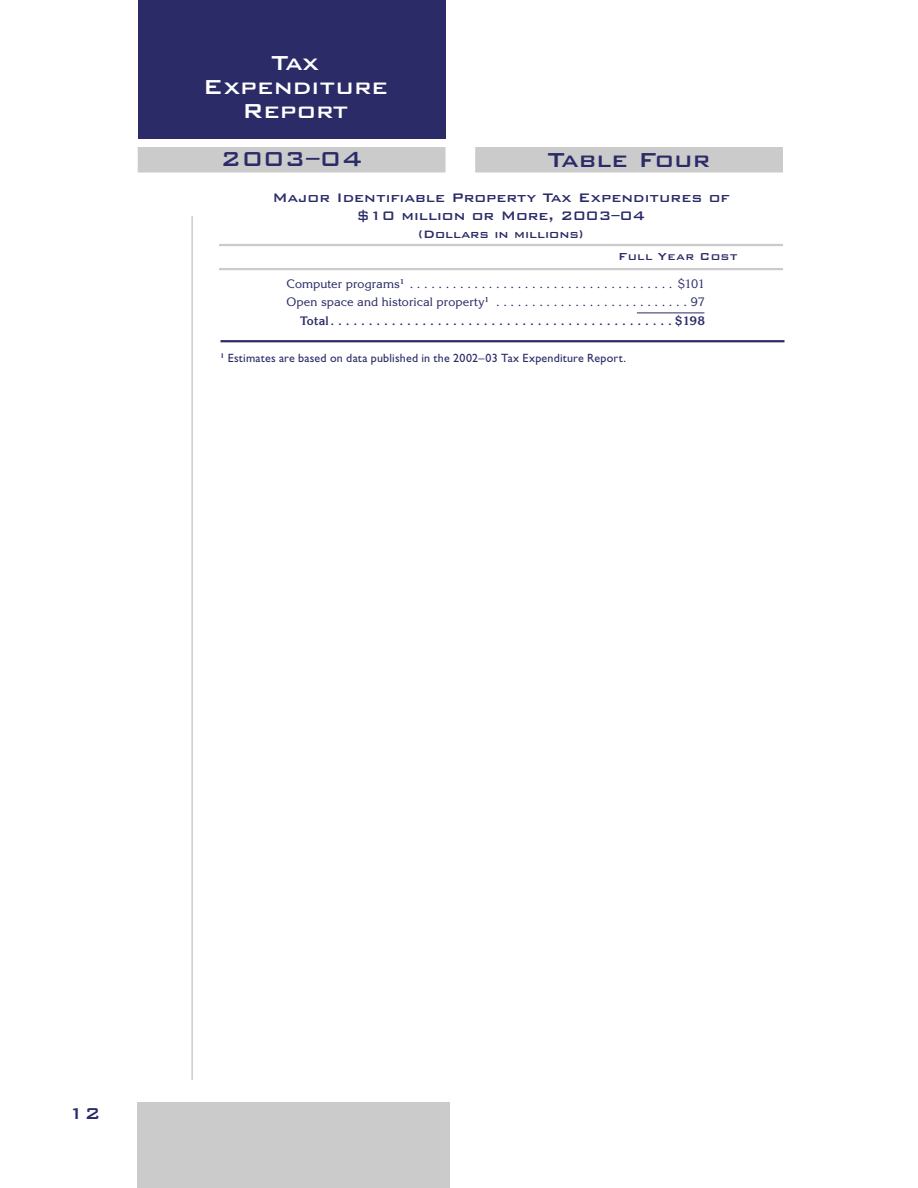
<style>
.page{position:relative;width:918px;height:1188px;background:#fff}
.page>*{position:absolute;margin:0;border:0;box-sizing:border-box;transform-origin:0 0}
.t1{font:500 27px/24px "Bank Gothic BT";color:#fff;text-align:center}
.t2{font:500 27px "Bank Gothic BT";color:#2b2b68}
.t3{font:500 21px "Bank Gothic BT";color:#2b2b68}
.t4{font:500 16.5px/18px "Bank Gothic BT";color:#2b2b68;text-align:center}
.t5{font:500 14.25px "Bank Gothic BT";color:#2b2b68}
.t6{font:500 13.5px "Bank Gothic BT";letter-spacing:.035em;color:#2b2b68}
.t7{font:12px "Korinna";letter-spacing:.005em;color:#2b2b68}
.t8{font:12px "Gill Sans";letter-spacing:.015em;color:#2b2b68}
.t9{font:700 12px "Korinna";letter-spacing:.01em;color:#2b2b68}
</style>
<div class="page">
<hr style="left:191px;top:216px;width:2px;height:864px;background:#cbcbcb">
<div style="left:138px;top:0;width:308px;height:139px;background:#2b2b68"></div>
<div style="left:138px;top:1102px;width:312px;height:86px;background:#cbcbcb"></div>
<div style="left:138px;top:148px;width:307px;height:24px;background:#cbcbcb"></div>
<div style="left:138px;top:147px;width:308px;height:25px;border:2px solid #cbcbcb"></div>
<div style="left:476px;top:148px;width:306px;height:24px;background:#cbcbcb"></div>
<div style="left:475px;top:147px;width:308px;height:25px;border:2px solid #cbcbcb"></div>
<hr style="left:219px;top:244px;width:564px;height:2px;background:#cbcbcb">
<hr style="left:219px;top:268px;width:564px;height:2px;background:#cbcbcb">
<hr style="left:220px;top:340px;width:564px;height:2px;background:#2b2b68">
<hr style="left:637px;top:313px;width:67px;height:1px;background:#2b2b68">
<h1 class="t1" style="left:203px;top:50px;width:187px">Tax<br>Expenditure<br>Report</h1>
<h1 class="t2" style="left:221px;top:144px;width:143px">2003–04</h1>
<h2 class="t2" style="left:548px;top:145px;width:164px">Table Four</h2>
<p class="t4" style="left:272px;top:188px;width:459px">Major Identifiable Property Tax Expenditures of $10 million or More, 2003–04</p>
<p class="t5" style="left:418px;top:226px;width:167px">(Dollars in millions)</p>
<p class="t6" style="left:618px;top:250px;width:121px">Full Year Cost</p>
<p class="t7" style="left:286px;top:276px;width:420px">Computer programs<sup>1</sup> . . . . . . . . . . . . . . . . . . . . . . . . . . . . . . . . . . . . . $101</p>
<p class="t7" style="left:496px;top:295px;width:210px">. . . . . . . . . . . . . . . . . . . . . . . . . . . 97</p>
<p class="t9" style="left:300px;top:313px;width:407px">Total . . . . . . . . . . . . . . . . . . . . . . . . . . . . . . . . . . . . . . . . . . . . . $198</p>
<p class="t7" style="left:286px;top:295px;width:204px">Open space and historical property<sup>1</sup></p>
<p class="t8" style="left:220px;top:351px;width:407px"><sup>1</sup> Estimates are based on data published in the 2002–03 Tax Expenditure Report.</p>
<h2 class="t3" style="left:68px;top:1102px;width:34px">12</h2>
</div>
